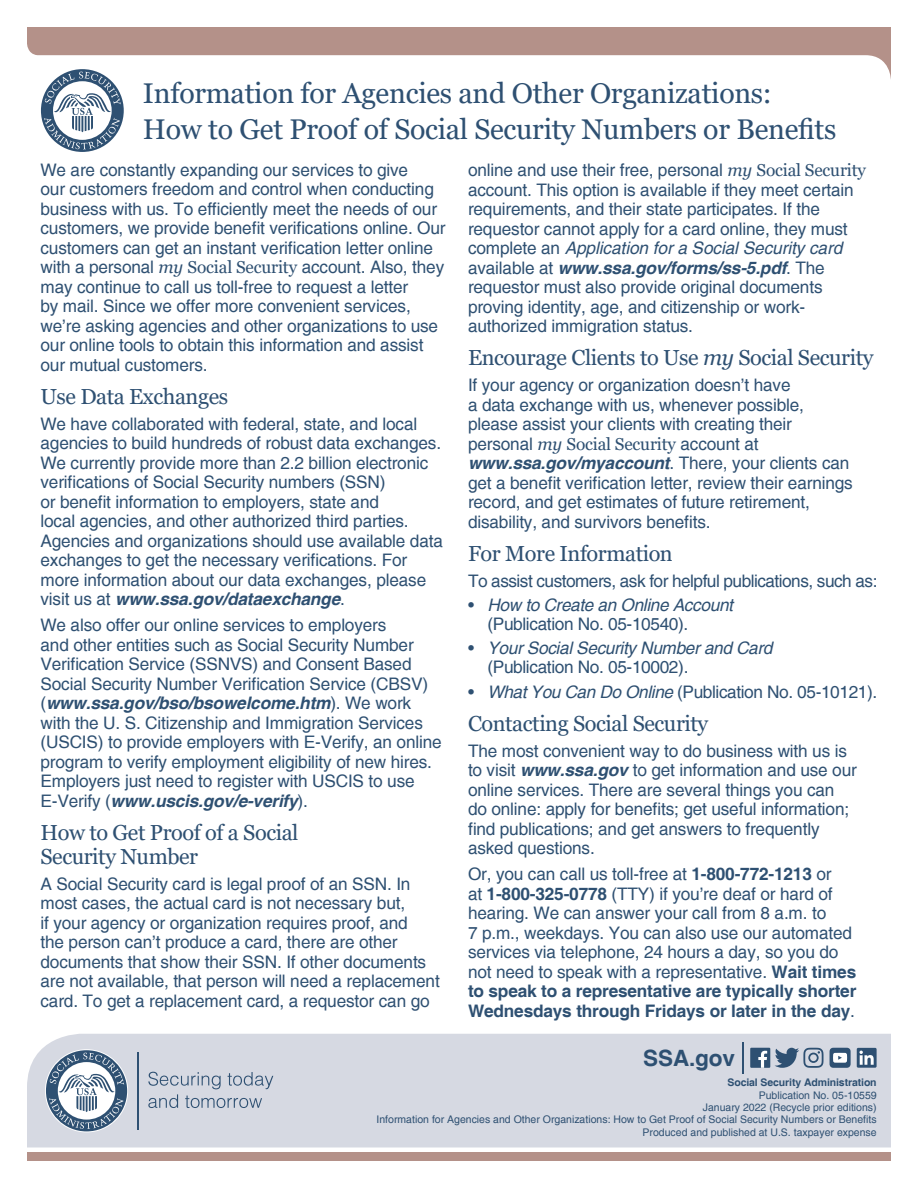
<style>
.page{position:relative;width:918px;height:1188px;background:#fff}
.page>*{position:absolute;margin:0;border:0;box-sizing:border-box;transform-origin:0 0}
.t1{font:28.5px/36px "Georgia";letter-spacing:-.01em;color:#2e5072}
.t2{font:700 22.5px "Helvetica";letter-spacing:-.005em;color:#2e5072}
.t3{font:21.75px/24px "Georgia";letter-spacing:-.02em;color:#2e5072}
.t4{font:17.25px/19.5px "Helvetica";letter-spacing:-.01em;color:#2e5072}
.t5{font:italic 17.25px/18.8px "Helvetica";letter-spacing:-.02em;color:#2e5072}
.t6{font:17.25px "Helvetica";letter-spacing:-.03em;color:#2e5072}
.t7{font:10.5px "Helvetica";color:#2e5072}
.t8{font:700 10.5px "Helvetica";letter-spacing:-.01em;color:#2e5072}
.s1{font-family:"Georgia";font-style:italic}
.s2{font-family:"Georgia"}
.s3{font-weight:700;font-style:italic}
.s4{font-style:italic}
.s5{font-style:normal}
.s6{font-weight:700}
</style>
<div class="page">
<div style="left:27px;top:1153px;width:864px;height:8px;background:#b49189"></div>
<div style="left:27px;top:1034px;width:864px;height:113px;background:#d6d9e2"></div>
<hr style="left:742px;top:1042px;width:1px;height:32px;background:#2e5072">
<svg style="left:27px;top:27px;width:864px;height:52px;fill:#b49189"></svg>
<svg style="left:41px;top:69px;width:83px;height:83px"></svg>
<svg style="left:44px;top:72px;width:77px;height:77px"></svg>
<div style="left:750px;top:1048px;width:20px;height:20px;background:#2e5072"></div>
<svg style="left:758px;top:1051px;width:9px;height:17px"></svg>
<svg style="left:775px;top:1048px;width:49px;height:20px"></svg>
<svg style="left:830px;top:1048px;width:21px;height:20px"></svg>
<svg style="left:857px;top:1048px;width:20px;height:20px"></svg>
<svg style="left:148px;top:1072px;width:125px;height:36px;background:#bbc3d0"></svg>
<hr style="left:138px;top:1052px;width:1px;height:77px;background:#2e5072">
<div style="left:46px;top:1050px;width:81px;height:81px;background:#2e5072;border-radius:50%"></div>
<svg style="left:49px;top:1053px;width:75px;height:76px"></svg>
<h1 class="t1" style="left:143px;top:76px;width:695px">Information for Agencies and Other Organizations:<br>How to Get Proof of Social Security Numbers or Benefits</h1>
<p class="t4" style="left:40px;top:161px;width:407px">We are constantly expanding our services to give<br>our customers freedom and control when conducting business with us. To efficiently meet the needs of our customers, we provide benefit verifications online. Our customers can get an instant verification letter online with a personal <span class="s1">my</span> <span class="s2">Social Security</span> account. Also, they may continue to call us toll-free to request a letter<br>by mail. Since we offer more convenient services, we’re asking agencies and other organizations to use our online tools to obtain this information and assist our mutual customers.</p>
<h1 class="t3" style="left:40px;top:385px;width:189px">Use Data Exchanges</h1>
<p class="t4" style="left:40px;top:415px;width:404px">We have collaborated with federal, state, and local agencies to build hundreds of robust data exchanges.<br>We currently provide more than 2.2 billion electronic verifications of Social Security numbers (SSN)<br>or benefit information to employers, state and<br>local agencies, and other authorized third parties.<br>Agencies and organizations should use available data exchanges to get the necessary verifications. For more information about our data exchanges, please visit us at <span class="s3">www.ssa.gov/dataexchange</span>.</p>
<p class="t4" style="left:40px;top:616px;width:403px">We also offer our online services to employers<br>and other entities such as Social Security Number Verification Service (SSNVS) and Consent Based Social Security Number Verification Service (CBSV) (<span class="s3">www.ssa.gov/bso/bsowelcome.htm</span>). We work with the U. S. Citizenship and Immigration Services (USCIS) to provide employers with E-Verify, an online program to verify employment eligibility of new hires.<br>Employers just need to register with USCIS to use E-Verify (<span class="s3">www.uscis.gov/e-verify</span>).</p>
<h1 class="t3" style="left:40px;top:821px;width:259px">How to Get Proof of a Social<br>Security Number</h1>
<p class="t4" style="left:40px;top:875px;width:401px">A Social Security card is legal proof of an SSN. In most cases, the actual card is not necessary but,<br>if your agency or organization requires proof, and<br>the person can’t produce a card, there are other documents that show their SSN. If other documents are not available, that person will need a replacement card. To get a replacement card, a requestor can go</p>
<p class="t4" style="left:468px;top:161px;width:400px">online and use their free, personal <span class="s1">my</span> <span class="s2">Social Security </span>account. This option is available if they meet certain requirements, and their state participates. If the requestor cannot apply for a card online, they must complete an <span class="s4">Application for a Social Security card </span>available at <span class="s3">www.ssa.gov/forms/ss-5.pdf</span>. The requestor must also provide original documents proving identity, age, and citizenship or work&shy;authorized immigration status.</p>
<h1 class="t3" style="left:468px;top:346px;width:407px">Encourage Clients to Use <span class="s4">my</span> Social Security</h1>
<p class="t4" style="left:468px;top:376px;width:386px">If your agency or organization doesn’t have<br>a data exchange with us, whenever possible, please assist your clients with creating their personal <span class="s1">my</span> <span class="s2">Social Security</span> account at <span class="s3">www.ssa.gov/myaccount</span>. There, your clients can get a benefit verification letter, review their earnings record, and get estimates of future retirement, disability, and survivors benefits.</p>
<h1 class="t3" style="left:468px;top:542px;width:206px">For More Information</h1>
<p class="t6" style="left:468px;top:571px;width:411px">To assist customers, ask for helpful publications, such as:</p>
<p class="t4" style="left:487px;top:596px;width:247px;line-height:18.8px;text-indent:-19px">• <span class="s4">How to Create an Online Account </span>(Publication No. 05-10540).</p>
<p class="t5" style="left:487px;top:639px;width:287px;text-indent:-19px"><span class="s5">•</span> Your Social Security Number and Card <span class="s5">(Publication No. 05-10002).</span></p>
<p class="t4" style="left:468px;top:683px;width:411px">• <span class="s4">What You Can Do Online</span> (Publication No. 05-10121).</p>
<h1 class="t3" style="left:468px;top:712px;width:242px">Contacting Social Security</h1>
<p class="t4" style="left:468px;top:742px;width:390px">The most convenient way to do business with us is to visit <span class="s3">www.ssa.gov</span> to get information and use our online services. There are several things you can do online: apply for benefits; get useful information; find publications; and get answers to frequently asked questions.</p>
<p class="t4" style="left:468px;top:865px;width:390px">Or, you can call us toll-free at <span class="s6">1-800-772-1213</span> or<br>at <span class="s6">1-800-325-0778</span> (TTY) if you’re deaf or hard of hearing. We can answer your call from 8 a.m. to<br>7 p.m., weekdays. You can also use our automated services via telephone, 24 hours a day, so you do not need to speak with a representative. <span class="s6">Wait times to speak to a representative are typically shorter Wednesdays through Fridays or later in the day</span>.</p>
<p class="t2" style="left:643px;top:1044px;width:93px">SSA.gov</p>
<p class="t8" style="left:727px;top:1076px;width:151px">Social Security Administration</p>
<p class="t7" style="left:759px;top:1089px;width:119px">Publication No. 05-10559</p>
<p class="t7" style="left:703px;top:1101px;width:175px">January 2022 (Recycle prior editions)</p>
<p class="t7" style="left:377px;top:1114px;width:502px">Information for Agencies and Other Organizations: How to Get Proof of Social Security Numbers or Benefits</p>
<p class="t7" style="left:643px;top:1126px;width:236px">Produced and published at U.S. taxpayer expense</p>
</div>
